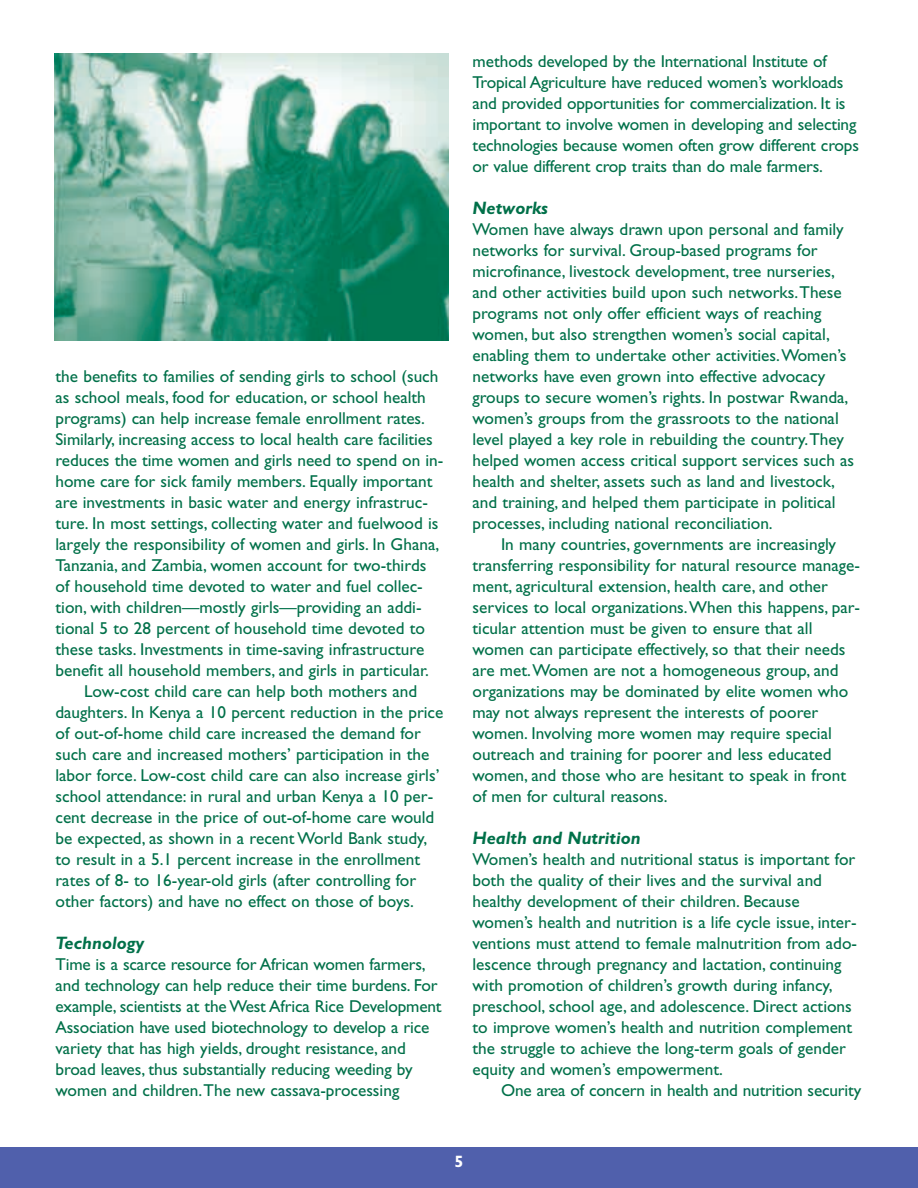
<style>
.page{position:relative;width:918px;height:1188px;background:#fff}
.page>*{position:absolute;margin:0;border:0;box-sizing:border-box;transform-origin:0 0}
.t1{font:italic 700 18px "Gill Sans";color:#007049}
.t2{font:17.25px/21px "Gill Sans";color:#007049}
.t3{font:700 16.5px "Gill Sans";color:#fff}
</style>
<div class="page">
<div style="left:0;top:1148px;width:918px;height:40px;background:#5060ac"></div>
<img style="left:54px;top:54px;width:394px;height:286px">
<p class="t2" style="left:56px;top:368px;width:384px">the benefits to families of sending girls to school (such</p>
<p class="t2" style="left:56px;top:389px;width:372px">as school meals, food for education, or school health</p>
<p class="t2" style="left:56px;top:410px;width:371px">programs) can help increase female enrollment rates.</p>
<p class="t2" style="left:56px;top:431px;width:379px">Similarly, increasing access to local health care facilities</p>
<p class="t2" style="left:56px;top:452px;width:389px">reduces the time women and girls need to spend on in-</p>
<p class="t2" style="left:56px;top:473px;width:379px">home care for sick family members. Equally important</p>
<p class="t2" style="left:56px;top:494px;width:374px">are investments in basic water and energy infrastruc-</p>
<p class="t2" style="left:56px;top:515px;width:385px">ture. In most settings, collecting water and fuelwood is</p>
<p class="t2" style="left:56px;top:536px;width:385px">largely the responsibility of women and girls. In Ghana,</p>
<p class="t2" style="left:56px;top:557px;width:372px">Tanzania, and Zambia, women account for two-thirds</p>
<p class="t2" style="left:56px;top:578px;width:369px">of household time devoted to water and fuel collec-</p>
<p class="t2" style="left:56px;top:599px;width:368px">tion, with children—mostly girls—providing an addi-</p>
<p class="t2" style="left:56px;top:620px;width:371px">tional 5 to 28 percent of household time devoted to</p>
<p class="t2" style="left:56px;top:641px;width:370px">these tasks. Investments in time-saving infrastructure</p>
<p class="t2" style="left:56px;top:662px;width:375px">benefit all household members, and girls in particular.</p>
<p class="t2" style="left:84px;top:683px;width:335px">Low-cost child care can help both mothers and</p>
<p class="t2" style="left:56px;top:704px;width:389px">daughters. In Kenya a 10 percent reduction in the price</p>
<p class="t2" style="left:56px;top:725px;width:367px">of out-of-home child care increased the demand for</p>
<p class="t2" style="left:56px;top:746px;width:375px">such care and increased mothers’ participation in the</p>
<p class="t2" style="left:56px;top:767px;width:385px">labor force. Low-cost child care can also increase girls’</p>
<p class="t2" style="left:56px;top:788px;width:379px">school attendance: in rural and urban Kenya a 10 per-</p>
<p class="t2" style="left:56px;top:809px;width:380px">cent decrease in the price of out-of-home care would</p>
<p class="t2" style="left:56px;top:830px;width:373px">be expected, as shown in a recent World Bank study,</p>
<p class="t2" style="left:56px;top:851px;width:366px">to result in a 5.1 percent increase in the enrollment</p>
<p class="t2" style="left:56px;top:872px;width:362px">rates of 8- to 16-year-old girls (after controlling for</p>
<p class="t2" style="left:56px;top:893px;width:360px">other factors) and have no effect on those of boys.</p>
<p class="t1" style="left:56px;top:937px;width:90px">Technology</p>
<p class="t2" style="left:56px;top:956px;width:388px">Time is a scarce resource for African women farmers, and technology can help reduce their time burdens. For example, scientists at the West Africa Rice Development Association have used biotechnology to develop a rice variety that has high yields, drought resistance, and broad leaves, thus substantially reducing weeding by women and children.The new cassava-processing</p>
<p class="t2" style="left:472px;top:53px;width:388px">methods developed by the International Institute of Tropical Agriculture have reduced women’s workloads and provided opportunities for commercialization. It is important to involve women in developing and selecting technologies because women often grow different crops or value different crop traits than do male farmers.</p>
<p class="t1" style="left:472px;top:202px;width:77px">Networks</p>
<p class="t2" style="left:472px;top:221px;width:383px">Women have always drawn upon personal and family networks for survival. Group-based programs for microfinance, livestock development, tree nurseries, and other activities build upon such networks.These programs not only offer efficient ways of reaching women, but also strengthen women’s social capital, enabling them to undertake other activities.Women’s networks have even grown into effective advocacy groups to secure women’s rights. In postwar Rwanda, women’s groups from the grassroots to the national level played a key role in rebuilding the country.They helped women access critical support services such as health and shelter, assets such as land and livestock, and training, and helped them participate in political processes, including national reconciliation.</p>
<p class="t2" style="left:472px;top:536px;width:389px;text-indent:29px">In many countries, governments are increasingly transferring responsibility for natural resource manage&shy;ment, agricultural extension, health care, and other services to local organizations.When this happens, par&shy;ticular attention must be given to ensure that all women can participate effectively, so that their needs are met.Women are not a homogeneous group, and organizations may be dominated by elite women who may not always represent the interests of poorer women. Involving more women may require special outreach and training for poorer and less educated women, and those who are hesitant to speak in front of men for cultural reasons.</p>
<p class="t1" style="left:472px;top:832px;width:170px">Health and Nutrition</p>
<p class="t2" style="left:472px;top:851px;width:386px">Women’s health and nutritional status is important for both the quality of their lives and the survival and healthy development of their children. Because women’s health and nutrition is a life cycle issue, inter&shy;ventions must attend to female malnutrition from ado&shy;lescence through pregnancy and lactation, continuing with promotion of children’s growth during infancy, preschool, school age, and adolescence. Direct actions to improve women’s health and nutrition complement the struggle to achieve the long-term goals of gender equity and women’s empowerment.</p>
<p class="t2" style="left:501px;top:1082px;width:362px">One area of concern in health and nutrition security</p>
<p class="t3" style="left:454px;top:1156px;width:11px">5</p>
</div>
